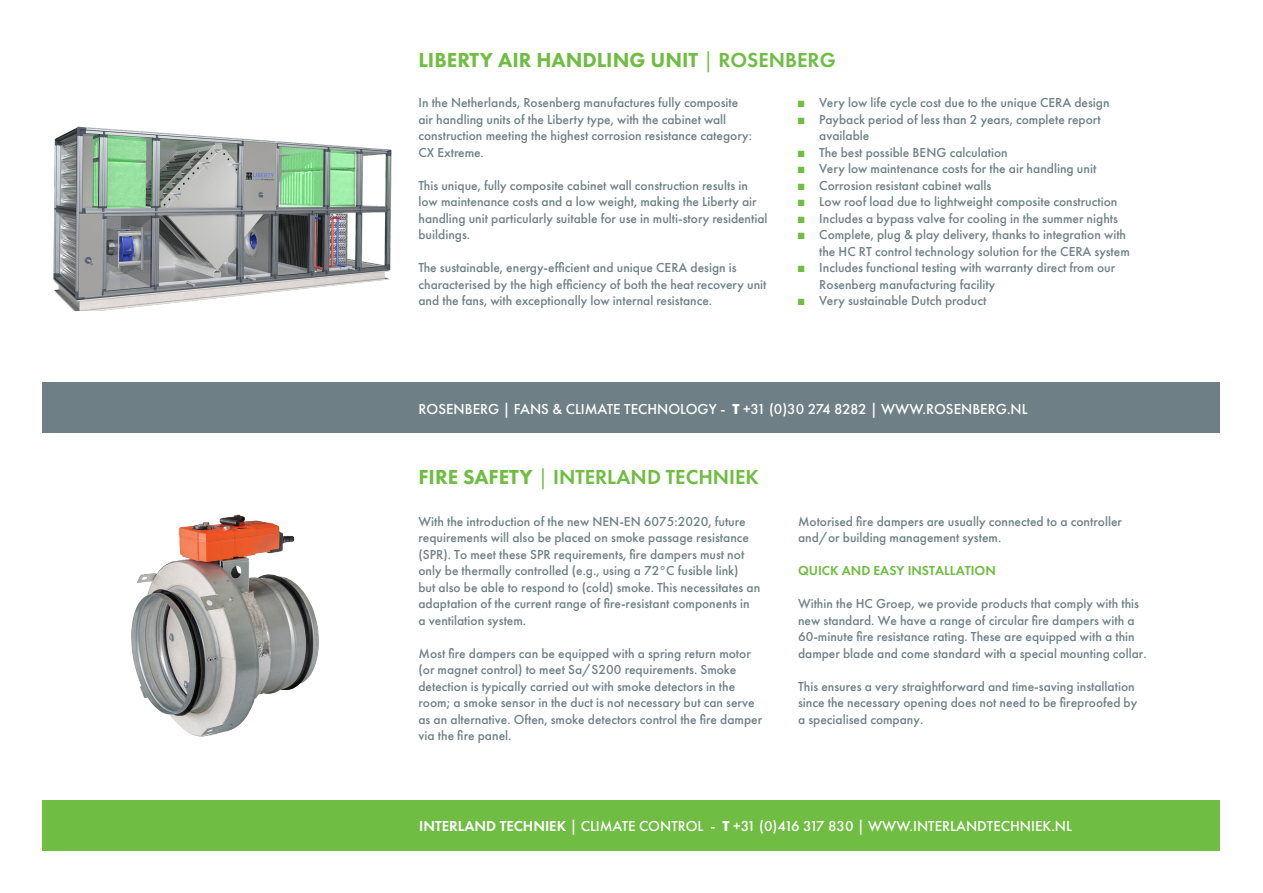
<style>
.page{position:relative;width:1263px;height:893px;background:#fff}
.page>*{position:absolute;margin:0;border:0;box-sizing:border-box;transform-origin:0 0}
.t1{font:800 21px "Futura PT";color:#70bd43}
.t2{font:600 21px "Futura PT";color:#70bd43}
.t3{font:500 15px "Futura PT";color:#fff}
.t4{font:500 13.5px/16.5px "Futura PT";color:#6e8086}
.t5{font:600 13.5px "Futura PT";color:#70bd43}
.s1{font-weight:400}
.s2{font-weight:600}
.s3{font-family:"Arial Narrow";font-weight:400;color:#70bd43}
.s4{font-weight:700}
.s5{font-style:inherit}
.s6{font-weight:800}
</style>
<div class="page">
<img style="left:53px;top:126px;width:339px;height:184px">
<div style="left:43px;top:383px;width:1177px;height:50px;background:#6e8086"></div>
<div style="left:43px;top:800px;width:1177px;height:50px;background:#70bd43"></div>
<img style="left:131px;top:514px;width:188px;height:223px">
<p class="t1" style="left:418px;top:47px;width:419px">LIBERTY AIR HANDLING UNIT <span class="s1">|</span> <span class="s2">ROSENBERG</span></p>
<p class="t4" style="left:418px;top:94px;width:321px">In the Netherlands, Rosenberg manufactures fully composite</p>
<p class="t4" style="left:418px;top:111px;width:309px">air handling units of the Liberty type, with the cabinet wall</p>
<p class="t4" style="left:418px;top:127px;width:335px">construction meeting the highest corrosion resistance category:<br>CX Extreme.</p>
<p class="t4" style="left:418px;top:177px;width:351px">This unique, fully composite cabinet wall construction results in low maintenance costs and a low weight, making the Liberty air handling unit particularly suitable for use in multi-story residential buildings.</p>
<p class="t4" style="left:418px;top:259px;width:350px">The sustainable, energy-efficient and unique CERA design is characterised by the high efficiency of both the heat recovery unit and the fans, with exceptionally low internal resistance.</p>
<p class="t4" style="left:798px;top:94px;width:313px"><span class="s3">■</span> Very low life cycle cost due to the unique CERA design</p>
<p class="t4" style="left:798px;top:111px;width:304px"><span class="s3">■</span> Payback period of less than 2 years, complete report</p>
<p class="t4" style="left:819px;top:127px;width:52px">available</p>
<p class="t4" style="left:798px;top:144px;width:211px"><span class="s3">■</span> The best possible BENG calculation</p>
<p class="t4" style="left:798px;top:160px;width:300px"><span class="s3">■</span> Very low maintenance costs for the air handling unit</p>
<p class="t4" style="left:798px;top:177px;width:195px"><span class="s3">■</span> Corrosion resistant cabinet walls</p>
<p class="t4" style="left:798px;top:193px;width:321px"><span class="s3">■</span> Low roof load due to lightweight composite construction</p>
<p class="t4" style="left:798px;top:210px;width:321px"><span class="s3">■</span> Includes a bypass valve for cooling in the summer nights</p>
<p class="t4" style="left:798px;top:226px;width:330px"><span class="s3">■</span> Complete, plug &amp; play delivery, thanks to integration with</p>
<p class="t4" style="left:819px;top:243px;width:312px">the HC RT control technology solution for the CERA system</p>
<p class="t4" style="left:798px;top:259px;width:319px"><span class="s3">■</span> Includes functional testing with warranty direct from our</p>
<p class="t4" style="left:819px;top:276px;width:178px">Rosenberg manufacturing facility</p>
<p class="t4" style="left:798px;top:292px;width:190px"><span class="s3">■</span> Very sustainable Dutch product</p>
<p class="t3" style="left:418px;top:400px;width:611px">ROSENBERG | FANS &amp; CLIMATE TECHNOLOGY - <span class="s4">T</span> +31 (0)30 274 8282 | <span class="s5">WWW.ROSENBERG.NL</span></p>
<p class="t2" style="left:418px;top:464px;width:342px"><span class="s6">FIRE SAFETY</span> <span class="s1">|</span> INTERLAND TECHNIEK</p>
<p class="t4" style="left:418px;top:513px;width:343px">With the introduction of the new NEN-EN 6075:2020, future requirements will also be placed on smoke passage resistance (SPR). To meet these SPR requirements, fire dampers must not only be thermally controlled (e.g., using a 72°C fusible link)<br>but also be able to respond to (cold) smoke. This necessitates an adaptation of the current range of fire-resistant components in<br>a ventilation system.</p>
<p class="t4" style="left:418px;top:645px;width:345px">Most fire dampers can be equipped with a spring return motor (or magnet control) to meet Sa/S200 requirements. Smoke detection is typically carried out with smoke detectors in the room; a smoke sensor in the duct is not necessary but can serve as an alternative. Often, smoke detectors control the fire damper via the fire panel.</p>
<p class="t4" style="left:798px;top:513px;width:325px">Motorised fire dampers are usually connected to a controller and/or building management system.</p>
<p class="t5" style="left:798px;top:562px;width:199px">QUICK AND EASY INSTALLATION</p>
<p class="t4" style="left:798px;top:596px;width:350px">Within the HC Groep, we provide products that comply with this new standard. We have a range of circular fire dampers with a 60-minute fire resistance rating. These are equipped with a thin damper blade and come standard with a special mounting collar.</p>
<p class="t4" style="left:798px;top:678px;width:341px">This ensures a very straightforward and time-saving installation since the necessary opening does not need to be fireproofed by a specialised company.</p>
<p class="t3" style="left:419px;top:817px;width:654px"><span class="s2">INTERLAND TECHNIEK</span> | CLIMATE CONTROL - <span class="s4">T</span> +31 (0)416 317 830 | <span class="s5">WWW.INTERLANDTECHNIEK.NL</span></p>
</div>
